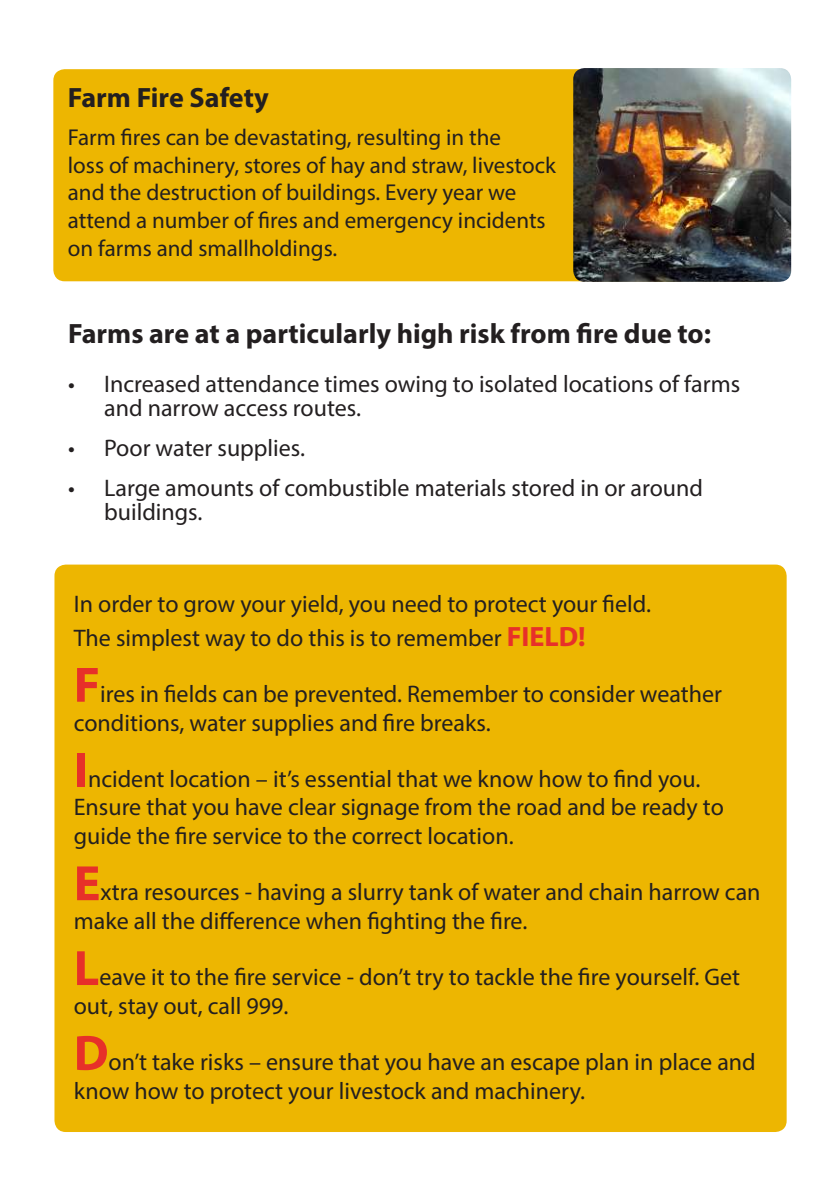
<style>
.page{position:relative;width:840px;height:1191px;background:#fff}
.page>*{position:absolute;margin:0;border:0;box-sizing:border-box;transform-origin:0 0}
.t1{font:700 28px "Myriad Pro";color:#231f20}
.t2{font:24px/28.8px "Myriad Pro";color:#231f20}
.t3{font:23px/27.6px "Myriad Pro";color:#231f20}
.s1{font-weight:700;font-size:28px;color:#e73029}
.s2{font-weight:700;font-size:50px;color:#e73029}
</style>
<div class="page">
<div style="left:54px;top:564px;width:732px;height:568px;background:#edb601;border-radius:11px"></div>
<div style="left:53px;top:69px;width:729px;height:212px;background:#edb601;border-radius:11px"></div>
<img style="left:573px;top:68px;width:217px;height:214px">
<p class="t1" style="left:68px;top:79px;width:202px">Farm Fire Safety</p>
<p class="t3" style="left:68px;top:123px;width:489px">Farm fires can be devastating, resulting in the<br>loss of machinery, stores of hay and straw, livestock and the destruction of buildings. Every year we attend a number of fires and emergency incidents on farms and smallholdings.</p>
<p class="t1" style="left:68px;top:315px;width:644px">Farms are at a particularly high risk from fire due to:</p>
<p class="t2" style="left:104px;top:371px;width:637px;line-height:24px;text-indent:-36px">• Increased attendance times owing to isolated locations of farms and narrow access routes.</p>
<p class="t2" style="left:68px;top:433px;width:238px">• Poor water supplies.</p>
<p class="t2" style="left:104px;top:475px;width:600px;line-height:24px;text-indent:-36px">• Large amounts of combustible materials stored in or around buildings.</p>
<p class="t2" style="left:74px;top:587px;width:578px;line-height:33.6px">In order to grow your yield, you need to protect your field.<br>The simplest way to do this is to remember <span class="s1">FIELD!</span></p>
<p class="t2" style="left:74px;top:679px;width:649px"><span class="s2">F</span>ires in fields can be prevented. Remember to consider weather conditions, water supplies and fire breaks.</p>
<p class="t2" style="left:74px;top:763px;width:651px"><span class="s2">I</span>ncident location – it’s essential that we know how to find you.<br>Ensure that you have clear signage from the road and be ready to guide the fire service to the correct location.</p>
<p class="t2" style="left:74px;top:877px;width:688px"><span class="s2">E</span>xtra resources - having a slurry tank of water and chain harrow can make all the difference when fighting the fire.</p>
<p class="t2" style="left:74px;top:962px;width:667px"><span class="s2">L</span>eave it to the fire service - don’t try to tackle the fire yourself. Get out, stay out, call 999.</p>
<p class="t2" style="left:74px;top:1047px;width:683px"><span class="s2">D</span>on’t take risks – ensure that you have an escape plan in place and know how to protect your livestock and machinery.</p>
</div>
